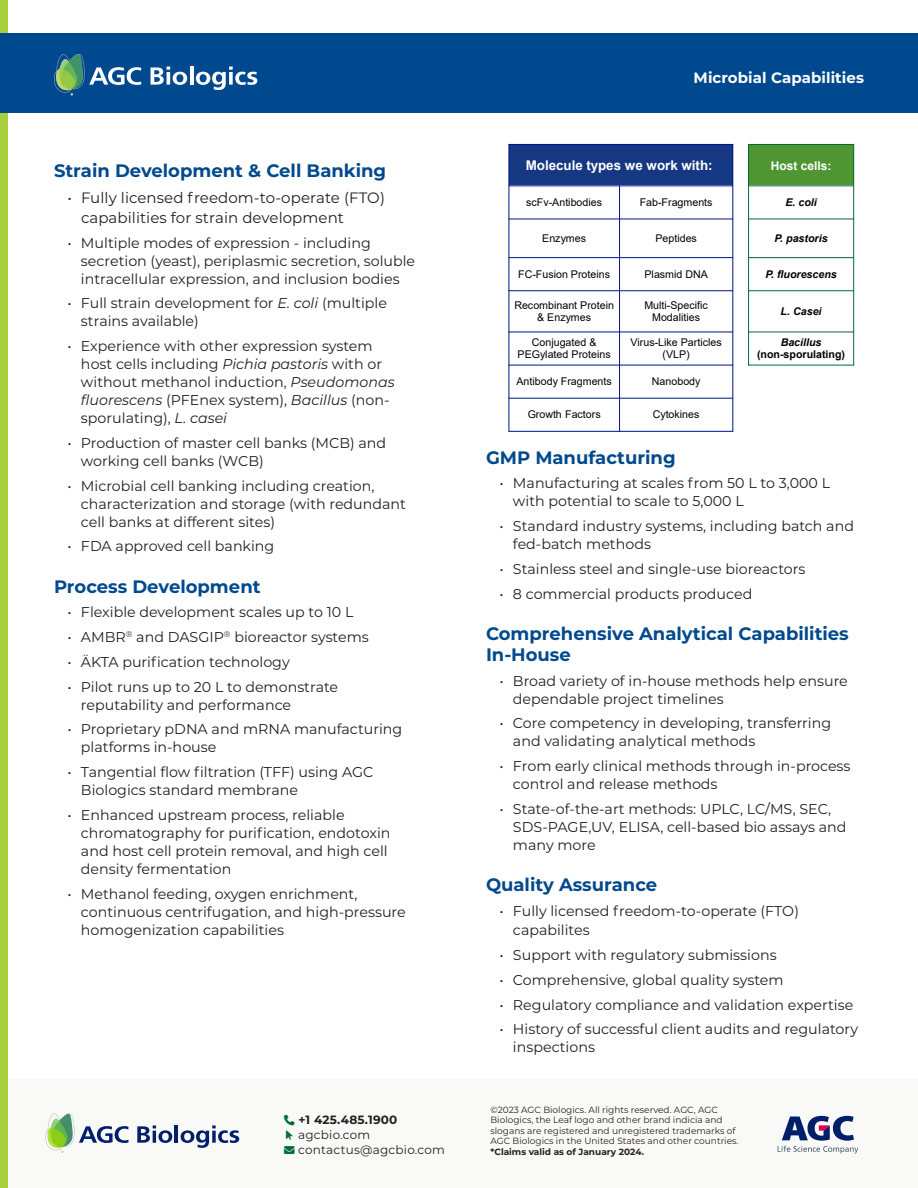
<style>
.page{position:relative;width:918px;height:1188px;background:#fff}
.page>*{position:absolute;margin:0;border:0;box-sizing:border-box;transform-origin:0 0}
.t1{font:700 18px/21px "Montserrat";color:#01498e}
.t2{font:15px/19.5px "Montserrat";letter-spacing:.005em;color:#231f20}
.t3{font:700 15px "Montserrat";letter-spacing:.005em;color:#fff}
.t4{font:14.25px/18px "Montserrat";color:#231f20}
.t5{font:700 13.35px "Arial";color:#fff}
.t6{font:12px "Montserrat";letter-spacing:.02em;color:#231f20}
.t7{font:700 12px "Montserrat";letter-spacing:.02em;color:#231f20}
.t8{font:700 12px "Arial";color:#fff}
.t9{font:10.65px/11.6px "Arial";color:#000;text-align:center}
.t10{font:italic 700 10.65px "Arial";color:#000}
.t11{font:700 10.65px "Arial";color:#000}
.t12{font:9px/10.5px "Montserrat";color:#231f20}
.t13{font:700 9px "Montserrat";color:#231f20}
.s1{font-style:italic}
.s2{color:#006e37}
</style>
<div class="page">
<div style="left:0;top:1079px;width:918px;height:109px;background:#f9f9f8"></div>
<div style="left:0;top:0;width:7px;height:1188px;background:#a6ce3d"></div>
<svg style="left:778px;top:1116px;width:80px;height:38px"></svg>
<svg style="left:137px;top:1125px;width:35px;height:18px"></svg>
<hr style="left:175px;top:1125px;width:3px;height:18px;background:#001f6b">
<svg style="left:181px;top:1125px;width:58px;height:23px"></svg>
<svg style="left:45px;top:1113px;width:84px;height:40px"></svg>
<div style="left:0;top:33px;width:918px;height:80px;background:#01498e"></div>
<svg style="left:151px;top:67px;width:36px;height:18px"></svg>
<hr style="left:190px;top:66px;width:3px;height:19px;background:#fff">
<svg style="left:196px;top:67px;width:61px;height:23px"></svg>
<svg style="left:54px;top:54px;width:87px;height:41px"></svg>
<div style="left:509px;top:144px;width:224px;height:42px;background:#163882"></div>
<div style="left:749px;top:144px;width:105px;height:42px;background:#4f9633"></div>
<hr style="left:619px;top:186px;width:1px;height:246px;background:#001489">
<hr style="left:732px;top:144px;width:1px;height:288px;background:#001489">
<hr style="left:748px;top:144px;width:1px;height:221px;background:#046a38">
<hr style="left:509px;top:186px;width:224px;height:1px;background:#001489">
<hr style="left:748px;top:186px;width:106px;height:1px;background:#046a38">
<hr style="left:509px;top:219px;width:224px;height:1px;background:#001489">
<hr style="left:748px;top:219px;width:106px;height:1px;background:#046a38">
<hr style="left:509px;top:257px;width:224px;height:1px;background:#001489">
<hr style="left:748px;top:257px;width:106px;height:1px;background:#046a38">
<hr style="left:509px;top:290px;width:224px;height:1px;background:#001489">
<hr style="left:748px;top:290px;width:106px;height:1px;background:#046a38">
<hr style="left:509px;top:332px;width:224px;height:1px;background:#001489">
<hr style="left:748px;top:332px;width:106px;height:1px;background:#046a38">
<hr style="left:509px;top:365px;width:224px;height:1px;background:#001489">
<hr style="left:748px;top:365px;width:106px;height:1px;background:#046a38">
<hr style="left:509px;top:398px;width:224px;height:1px;background:#001489">
<hr style="left:509px;top:144px;width:1px;height:288px;background:#001489">
<hr style="left:853px;top:144px;width:1px;height:221px;background:#046a38">
<hr style="left:509px;top:144px;width:224px;height:1px;background:#001489">
<hr style="left:748px;top:144px;width:106px;height:1px;background:#046a38">
<hr style="left:509px;top:431px;width:224px;height:1px;background:#001489">
<p class="t1" style="left:54px;top:159px;width:334px">Strain Development &amp; Cell Banking</p>
<p class="t2" style="left:81px;top:188px;width:306px;text-indent:-14px">• Fully licensed freedom-to-operate (FTO) capabilities for strain development</p>
<p class="t4" style="left:81px;top:233px;width:336px;text-indent:-13px">• Multiple modes of expression - including secretion (yeast), periplasmic secretion, soluble intracellular expression, and inclusion bodies</p>
<p class="t4" style="left:81px;top:294px;width:308px;text-indent:-13px">• Full strain development for <span class="s1">E. coli</span> (multiple strains available)</p>
<p class="t4" style="left:81px;top:337px;width:315px;text-indent:-13px">• Experience with other expression system host cells including <span class="s1">Pichia pastoris</span> with or without methanol induction, <span class="s1">Pseudomonas fluorescens</span> (PFEnex system), <span class="s1">Bacillus</span> (non&shy;sporulating), <span class="s1">L. casei</span></p>
<p class="t4" style="left:81px;top:433px;width:307px;text-indent:-13px">• Production of master cell banks (MCB) and working cell banks (WCB)</p>
<p class="t4" style="left:81px;top:476px;width:327px;text-indent:-13px">• Microbial cell banking including creation, characterization and storage (with redundant cell banks at different sites)</p>
<p class="t4" style="left:68px;top:537px;width:208px">• FDA approved cell banking</p>
<p class="t1" style="left:54px;top:575px;width:208px">Process Development</p>
<p class="t4" style="left:68px;top:603px;width:288px">• Flexible development scales up to 10 L</p>
<p class="t4" style="left:68px;top:628px;width:303px">• AMBR<sup>®</sup> and DASGIP<sup>®</sup> bioreactor systems</p>
<p class="t4" style="left:67px;top:652px;width:224px">• ÄKTA purification technology</p>
<p class="t4" style="left:81px;top:677px;width:259px;text-indent:-13px">• Pilot runs up to 20 L to demonstrate reputability and performance</p>
<p class="t4" style="left:81px;top:720px;width:323px;text-indent:-13px">• Proprietary pDNA and mRNA manufacturing platforms in-house</p>
<p class="t4" style="left:81px;top:763px;width:294px;text-indent:-13px">• Tangential flow filtration (TFF) using AGC<br>Biologics standard membrane</p>
<p class="t4" style="left:81px;top:805px;width:311px;text-indent:-13px">• Enhanced upstream process, reliable chromatography for purification, endotoxin and host cell protein removal, and high cell density fermentation</p>
<p class="t4" style="left:81px;top:884px;width:326px;text-indent:-13px">• Methanol feeding, oxygen enrichment, continuous centrifugation, and high-pressure homogenization capabilities</p>
<p class="t7" style="left:284px;top:1111px;width:115px"><span class="s2">★</span> +1 425.485.1900</p>
<p class="t6" style="left:298px;top:1127px;width:74px">agcbio.com</p>
<p class="t6" style="left:284px;top:1142px;width:162px"><span class="s2">✉</span> contactus@agcbio.com</p>
<p class="t3" style="left:694px;top:67px;width:172px">Microbial Capabilities</p>
<p class="t5" style="left:526px;top:156px;width:188px">Molecule types we work with:</p>
<p class="t8" style="left:771px;top:157px;width:62px">Host cells:</p>
<p class="t9" style="left:526px;top:196px;width:77px">scFv-Antibodies</p>
<p class="t9" style="left:640px;top:196px;width:74px">Fab-Fragments</p>
<p class="t10" style="left:785px;top:195px;width:33px">E. coli</p>
<p class="t9" style="left:542px;top:232px;width:45px">Enzymes</p>
<p class="t9" style="left:655px;top:232px;width:43px">Peptides</p>
<p class="t10" style="left:775px;top:231px;width:55px">P. pastoris</p>
<p class="t9" style="left:518px;top:268px;width:93px">FC-Fusion Proteins</p>
<p class="t9" style="left:644px;top:268px;width:65px">Plasmid DNA</p>
<p class="t10" style="left:765px;top:267px;width:73px">P. fluorescens</p>
<p class="t10" style="left:781px;top:304px;width:42px">L. Casei</p>
<p class="t9" style="left:644px;top:299px;width:65px">Multi-Specific<br>Modalities</p>
<p class="t9" style="left:514px;top:299px;width:101px">Recombinant Protein &amp; Enzymes</p>
<p class="t9" style="left:518px;top:337px;width:95px">Conjugated &amp;<br>PEGylated Proteins</p>
<p class="t9" style="left:516px;top:375px;width:97px">Antibody Fragments</p>
<p class="t9" style="left:652px;top:375px;width:50px">Nanobody</p>
<p class="t9" style="left:528px;top:409px;width:75px">Growth Factors</p>
<p class="t9" style="left:653px;top:409px;width:48px">Cytokines</p>
<p class="t9" style="left:631px;top:337px;width:93px">Virus-Like Particles (VLP)</p>
<p class="t10" style="left:781px;top:335px;width:42px">Bacillus</p>
<p class="t11" style="left:757px;top:346px;width:90px">(non-sporulating)</p>
<p class="t1" style="left:486px;top:446px;width:191px">GMP Manufacturing</p>
<p class="t4" style="left:513px;top:474px;width:319px;text-indent:-13px">• Manufacturing at scales from 50 L to 3,000 L with potential to scale to 5,000 L</p>
<p class="t4" style="left:513px;top:517px;width:343px;text-indent:-13px">• Standard industry systems, including batch and fed-batch methods</p>
<p class="t4" style="left:500px;top:559px;width:307px">• Stainless steel and single-use bioreactors</p>
<p class="t4" style="left:500px;top:584px;width:254px">• 8 commercial products produced</p>
<p class="t1" style="left:486px;top:622px;width:364px">Comprehensive Analytical Capabilities<br>In-House</p>
<p class="t4" style="left:513px;top:671px;width:336px;text-indent:-13px">• Broad variety of in-house methods help ensure dependable project timelines</p>
<p class="t4" style="left:513px;top:714px;width:320px;text-indent:-13px">• Core competency in developing, transferring and validating analytical methods</p>
<p class="t4" style="left:513px;top:757px;width:339px;text-indent:-13px">• From early clinical methods through in-process control and release methods</p>
<p class="t4" style="left:513px;top:799px;width:335px;text-indent:-13px">• State-of-the-art methods: UPLC, LC/MS, SEC,<br>SDS-PAGE,UV, ELISA, cell-based bio assays and many more</p>
<p class="t1" style="left:486px;top:873px;width:173px">Quality Assurance</p>
<p class="t4" style="left:513px;top:901px;width:288px;line-height:19.5px;text-indent:-13px">• Fully licensed freedom-to-operate (FTO) capabilites</p>
<p class="t4" style="left:500px;top:946px;width:279px">• Support with regulatory submissions</p>
<p class="t4" style="left:500px;top:970px;width:286px">• Comprehensive, global quality system</p>
<p class="t4" style="left:500px;top:995px;width:355px">• Regulatory compliance and validation expertise</p>
<p class="t4" style="left:513px;top:1020px;width:347px;text-indent:-13px">• History of successful client audits and regulatory inspections</p>
<p class="t12" style="left:491px;top:1104px;width:249px">©2023 AGC Biologics. All rights reserved. AGC, AGC Biologics, the Leaf logo and other brand indicia and slogans are registered and unregistered trademarks of AGC Biologics in the United States and other countries.</p>
<p class="t13" style="left:491px;top:1145px;width:155px">*Claims valid as of January 2024.</p>
</div>
